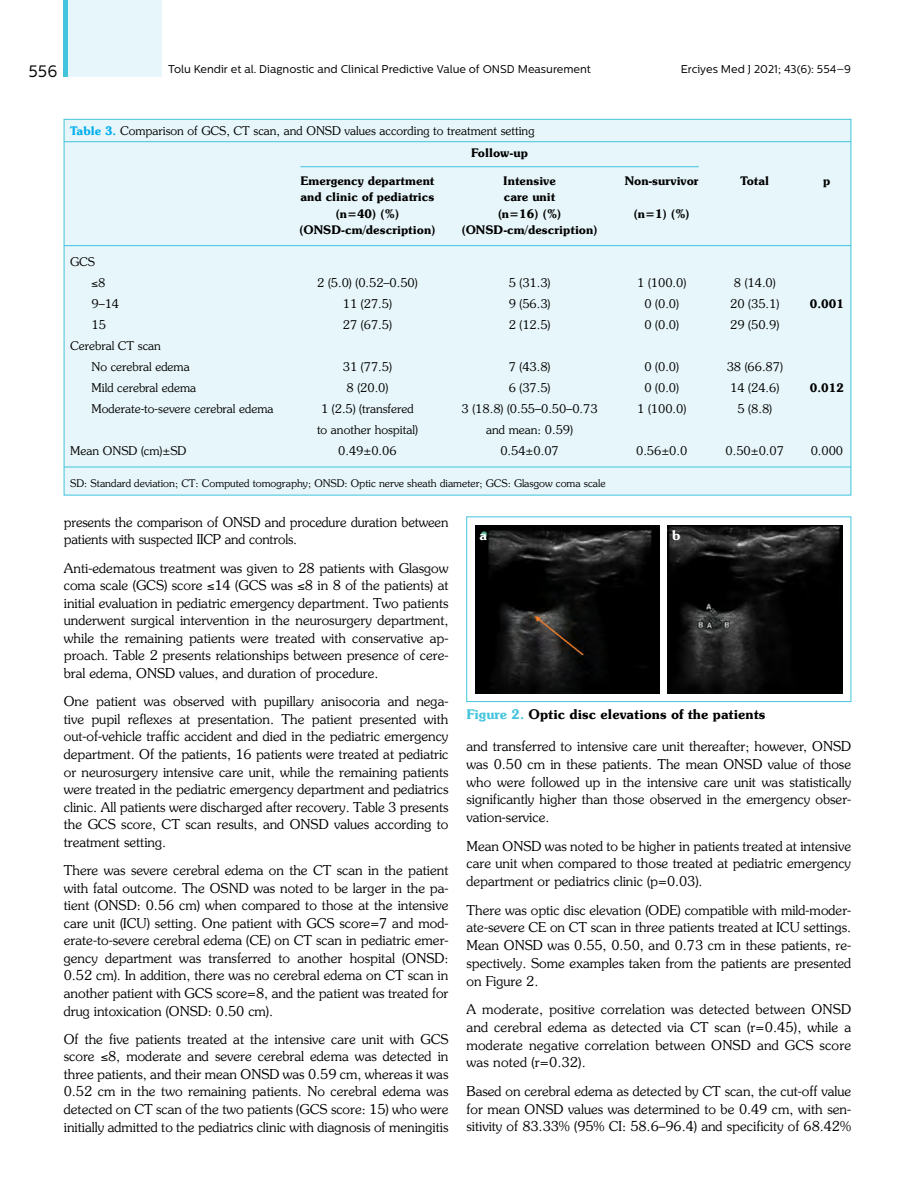
<style>
.page{position:relative;width:915px;height:1191px;background:#fff}
.page>*{position:absolute;margin:0;border:0;box-sizing:border-box;transform-origin:0 0}
.t1{font:16.5px "Centrale Sans";color:#000}
.t2{font:13.5px/17.5px "Souvenir";color:#000;text-align:justify}
.t3{font:700 13.5px "Souvenir";color:#000}
.t4{font:700 13.5px "Souvenir";color:#fff}
.t5{font:12px/21px "Souvenir";color:#000}
.t6{font:700 12px "Souvenir";color:#000}
.t7{font:11.25px "Centrale Sans";color:#000}
.t8{font:10.5px "Souvenir";color:#000}
.s1{font-weight:700;color:#00aeef}
.s2{font-weight:700}
.s3{color:#42c4dd}
</style>
<div class="page">
<div style="left:64px;top:0;width:98px;height:77px;background:#e7f6fa"></div>
<hr style="left:64px;top:0;width:4px;height:77px;background:#42c4dd">
<div style="left:64px;top:119px;width:786px;height:376px;background:#e7f6fa;border:1px solid #42c4dd"></div>
<hr style="left:64px;top:141px;width:786px;height:1px;background:#42c4dd">
<hr style="left:64px;top:467px;width:786px;height:1px;background:#42c4dd">
<hr style="left:64px;top:245px;width:786px;height:1px;background:#42c4dd">
<hr style="left:300px;top:166px;width:398px;height:1px;background:#42c4dd">
<div style="left:466px;top:516px;width:384px;height:186px;border:1px solid #42c4dd"></div>
<img style="left:475px;top:525px;width:184px;height:168px">
<img style="left:667px;top:525px;width:175px;height:168px">
<p class="t1" style="left:29px;top:61px;width:30px">556</p>
<p class="t7" style="left:168px;top:62px;width:424px">Tolu Kendir et al. Diagnostic and Clinical Predictive Value of ONSD Measurement</p>
<p class="t7" style="left:680px;top:62px;width:172px">Erciyes Med J 2021; 43(6): 554–9</p>
<p class="t5" style="left:471px;top:119px;width:65px;line-height:22.8px;text-indent:-401px"><span class="s1">Table 3.</span> Comparison of GCS, CT scan, and ONSD values according to treatment setting<br><span class="s2">Follow-up</span></p>
<p class="t6" style="left:300px;top:173px;width:135px">Emergency department</p>
<p class="t6" style="left:503px;top:173px;width:54px">Intensive</p>
<p class="t6" style="left:624px;top:173px;width:75px">Non-survivor</p>
<p class="t6" style="left:740px;top:173px;width:30px">Total</p>
<p class="t6" style="left:823px;top:173px;width:9px">p</p>
<p class="t6" style="left:300px;top:189px;width:135px">and clinic of pediatrics</p>
<p class="t6" style="left:503px;top:189px;width:53px">care unit</p>
<p class="t6" style="left:335px;top:206px;width:65px">(n=40) (%)</p>
<p class="t6" style="left:497px;top:206px;width:65px">(n=16) (%)</p>
<p class="t6" style="left:633px;top:206px;width:58px">(n=1) (%)</p>
<p class="t6" style="left:299px;top:222px;width:138px">(ONSD-cm/description)</p>
<p class="t6" style="left:461px;top:222px;width:138px">(ONSD-cm/description)</p>
<p class="t5" style="left:91px;top:251px;width:15px;text-indent:-21px">GCS ≤8</p>
<p class="t5" style="left:317px;top:272px;width:102px">2 (5.0) (0.52–0.50)</p>
<p class="t5" style="left:508px;top:272px;width:43px">5 (31.3)</p>
<p class="t5" style="left:637px;top:272px;width:50px">1 (100.0)</p>
<p class="t5" style="left:733px;top:272px;width:43px">8 (14.0)</p>
<p class="t5" style="left:91px;top:293px;width:29px">9–14</p>
<p class="t5" style="left:343px;top:293px;width:50px">11 (27.5)</p>
<p class="t5" style="left:508px;top:293px;width:43px">9 (56.3)</p>
<p class="t5" style="left:644px;top:293px;width:36px">0 (0.0)</p>
<p class="t5" style="left:730px;top:293px;width:50px">20 (35.1)</p>
<p class="t6" style="left:809px;top:296px;width:36px">0.001</p>
<p class="t5" style="left:91px;top:314px;width:16px">15</p>
<p class="t5" style="left:343px;top:314px;width:50px">27 (67.5)</p>
<p class="t5" style="left:508px;top:314px;width:43px">2 (12.5)</p>
<p class="t5" style="left:644px;top:314px;width:36px">0 (0.0)</p>
<p class="t5" style="left:730px;top:314px;width:50px">29 (50.9)</p>
<p class="t5" style="left:91px;top:335px;width:100px;text-indent:-21px">Cerebral CT scan<br>No cerebral edema</p>
<p class="t5" style="left:343px;top:356px;width:50px">31 (77.5)</p>
<p class="t5" style="left:508px;top:356px;width:43px">7 (43.8)</p>
<p class="t5" style="left:644px;top:356px;width:36px">0 (0.0)</p>
<p class="t5" style="left:726px;top:356px;width:58px">38 (66.87)</p>
<p class="t5" style="left:91px;top:377px;width:106px">Mild cerebral edema</p>
<p class="t5" style="left:346px;top:377px;width:43px">8 (20.0)</p>
<p class="t5" style="left:508px;top:377px;width:43px">6 (37.5)</p>
<p class="t5" style="left:644px;top:377px;width:36px">0 (0.0)</p>
<p class="t5" style="left:730px;top:377px;width:50px">14 (24.6)</p>
<p class="t6" style="left:809px;top:380px;width:36px">0.012</p>
<p class="t5" style="left:91px;top:398px;width:183px">Moderate-to-severe cerebral edema</p>
<p class="t5" style="left:321px;top:398px;width:94px">1 (2.5) (transfered</p>
<p class="t5" style="left:461px;top:398px;width:137px">3 (18.8) (0.55–0.50–0.73</p>
<p class="t5" style="left:637px;top:398px;width:50px">1 (100.0)</p>
<p class="t5" style="left:737px;top:398px;width:36px">5 (8.8)</p>
<p class="t5" style="left:317px;top:419px;width:102px">to another hospital)</p>
<p class="t5" style="left:486px;top:419px;width:88px">and mean: 0.59)</p>
<p class="t5" style="left:70px;top:440px;width:118px">Mean ONSD (cm)±SD</p>
<p class="t5" style="left:338px;top:440px;width:60px">0.49±0.06</p>
<p class="t5" style="left:500px;top:440px;width:60px">0.54±0.07</p>
<p class="t5" style="left:636px;top:440px;width:53px">0.56±0.0</p>
<p class="t5" style="left:725px;top:440px;width:60px">0.50±0.07</p>
<p class="t5" style="left:810px;top:440px;width:34px">0.000</p>
<p class="t8" style="left:70px;top:477px;width:536px">SD: Standard deviation; CT: Computed tomography; ONSD: Optic nerve sheath diameter; GCS: Glasgow coma scale</p>
<p class="t2" style="left:64px;top:513px;width:386px">presents the comparison of ONSD and procedure duration between patients with suspected IICP and controls.</p>
<p class="t2" style="left:64px;top:559px;width:386px">Anti-edematous treatment was given to 28 patients with Glasgow coma scale (GCS) score ≤14 (GCS was ≤8 in 8 of the patients) at initial evaluation in pediatric emergency department. Two patients underwent surgical intervention in the neurosurgery department, while the remaining patients were treated with conservative ap&shy;proach. Table 2 presents relationships between presence of cere&shy;bral edema, ONSD values, and duration of procedure.</p>
<p class="t2" style="left:64px;top:692px;width:386px">One patient was observed with pupillary anisocoria and nega&shy;tive pupil reflexes at presentation. The patient presented with out-of-vehicle traffic accident and died in the pediatric emergency department. Of the patients, 16 patients were treated at pediatric or neurosurgery intensive care unit, while the remaining patients were treated in the pediatric emergency department and pediatrics clinic. All patients were discharged after recovery. Table 3 presents the GCS score, CT scan results, and ONSD values according to treatment setting.</p>
<p class="t2" style="left:64px;top:861px;width:386px">There was severe cerebral edema on the CT scan in the patient with fatal outcome. The OSND was noted to be larger in the pa&shy;tient (ONSD: 0.56 cm) when compared to those at the intensive care unit (ICU) setting. One patient with GCS score=7 and mod&shy;erate-to-severe cerebral edema (CE) on CT scan in pediatric emer&shy;gency department was transferred to another hospital (ONSD:<br>0.52 cm). In addition, there was no cerebral edema on CT scan in another patient with GCS score=8, and the patient was treated for drug intoxication (ONSD: 0.50 cm).</p>
<p class="t2" style="left:64px;top:1030px;width:386px">Of the five patients treated at the intensive care unit with GCS score ≤8, moderate and severe cerebral edema was detected in three patients, and their mean ONSD was 0.59 cm, whereas it was 0.52 cm in the two remaining patients. No cerebral edema was detected on CT scan of the two patients (GCS score: 15) who were initially admitted to the pediatrics clinic with diagnosis of meningitis</p>
<p class="t4" style="left:479px;top:526px;width:9px">a</p>
<p class="t4" style="left:672px;top:526px;width:10px">b</p>
<p class="t3" style="left:466px;top:706px;width:300px"><span class="s3">Figure 2.</span> Optic disc elevations of the patients</p>
<p class="t2" style="left:466px;top:737px;width:386px">and transferred to intensive care unit thereafter; however, ONSD was 0.50 cm in these patients. The mean ONSD value of those who were followed up in the intensive care unit was statistically significantly higher than those observed in the emergency obser&shy;vation-service.</p>
<p class="t2" style="left:466px;top:836px;width:386px">Mean ONSD was noted to be higher in patients treated at intensive care unit when compared to those treated at pediatric emergency department or pediatrics clinic (p=0.03).</p>
<p class="t2" style="left:466px;top:901px;width:386px">There was optic disc elevation (ODE) compatible with mild-moder&shy;ate-severe CE on CT scan in three patients treated at ICU settings.<br>Mean ONSD was 0.55, 0.50, and 0.73 cm in these patients, re&shy;spectively. Some examples taken from the patients are presented on Figure 2.</p>
<p class="t2" style="left:466px;top:1000px;width:386px">A moderate, positive correlation was detected between ONSD and cerebral edema as detected via CT scan (r=0.45), while a moderate negative correlation between ONSD and GCS score was noted (r=0.32).</p>
<p class="t2" style="left:466px;top:1082px;width:386px">Based on cerebral edema as detected by CT scan, the cut-off value for mean ONSD values was determined to be 0.49 cm, with sen&shy;sitivity of 83.33% (95% CI: 58.6–96.4) and specificity of 68.42%</p>
</div>
